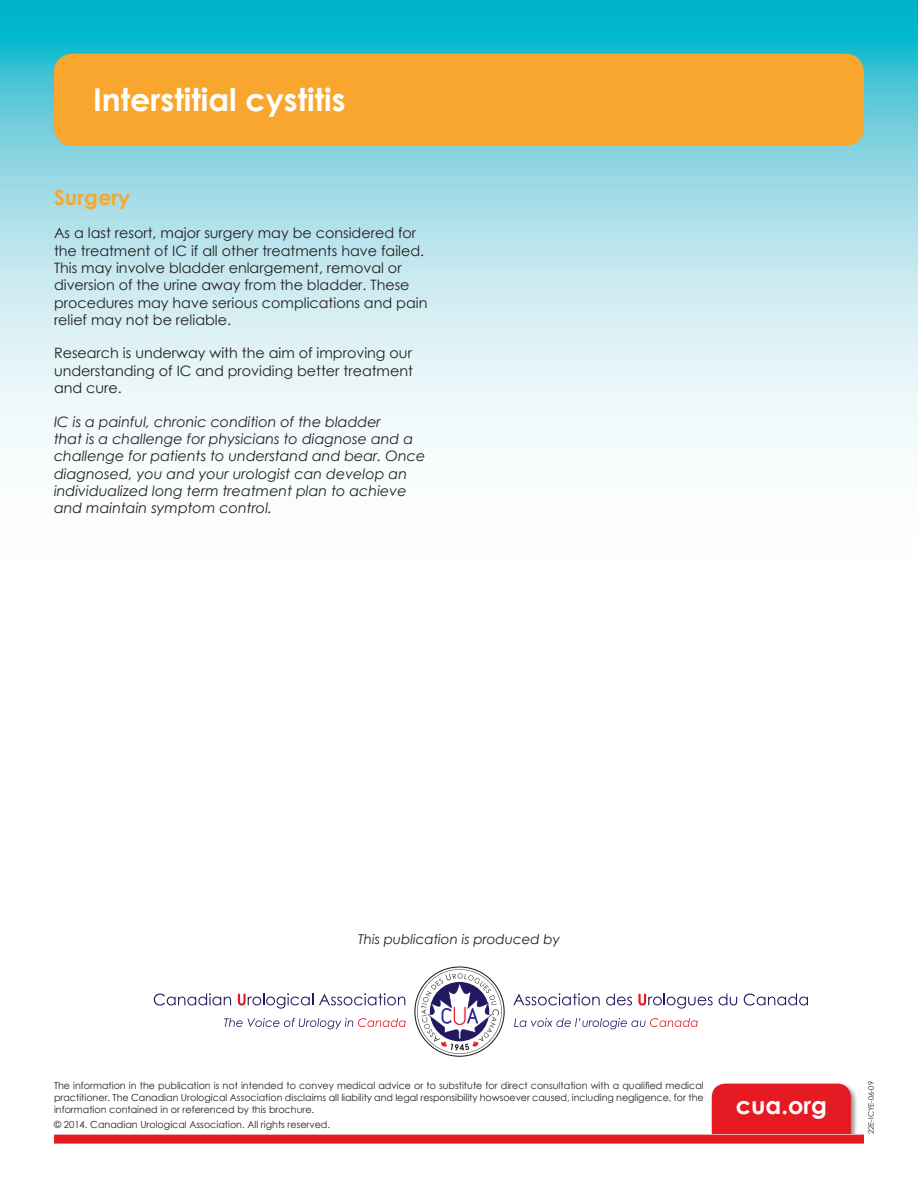
<style>
.page{position:relative;width:918px;height:1188px;background:#fff}
.page>*{position:absolute;margin:0;border:0;box-sizing:border-box;transform-origin:0 0}
.t1{font:700 31.5px "Century Gothic";color:#fff}
.t2{font:700 24px "Century Gothic";color:#fff}
.t3{font:700 21px "Century Gothic";color:#f9a62e}
.t4{font:14.4px/17.4px "Century Gothic";color:#231f20}
.t5{font:italic 14.4px/17.4px "Century Gothic";color:#231f20}
.t6{font:italic 13.5px "Century Gothic";color:#231f20}
.t7{font:9.75px/11.7px "Century Gothic";color:#231f20;text-align:justify}
.t8{font:7.5px "Century Gothic";color:#231f20}
</style>
<div class="page">
<svg style="left:0;top:0;width:918px;height:448px;background:#a9e1ea"></svg>
<div style="left:54px;top:54px;width:810px;height:92px;background:#f9a62e;border-radius:19px"></div>
<div style="left:710px;top:1082px;width:148px;height:94px;background:#231f20;opacity:.5"></div>
<div style="left:712px;top:1084px;width:139px;height:85px;background:#e51a23;border-radius:14px"></div>
<div style="left:0;top:1135px;width:918px;height:53px;background:#fff"></div>
<div style="left:54px;top:1135px;width:810px;height:9px;background:#e51a23"></div>
<svg style="left:154px;top:993px;width:77px;height:13px"></svg>
<svg style="left:238px;top:993px;width:75px;height:16px"></svg>
<svg style="left:319px;top:993px;width:86px;height:12px"></svg>
<svg style="left:224px;top:1018px;width:182px;height:11px"></svg>
<svg style="left:513px;top:993px;width:87px;height:12px"></svg>
<svg style="left:606px;top:994px;width:26px;height:11px"></svg>
<svg style="left:638px;top:994px;width:75px;height:15px"></svg>
<svg style="left:719px;top:994px;width:18px;height:11px"></svg>
<svg style="left:744px;top:994px;width:64px;height:12px"></svg>
<svg style="left:514px;top:1018px;width:184px;height:11px"></svg>
<svg style="left:414px;top:966px;width:91px;height:91px"></svg>
<p class="t1" style="left:93px;top:80px;width:254px">Interstitial cystitis</p>
<p class="t3" style="left:54px;top:184px;width:78px">Surgery</p>
<p class="t4" style="left:54px;top:224px;width:375px">As a last resort, major surgery may be considered for the treatment of IC if all other treatments have failed.<br>This may involve bladder enlargement, removal or diversion of the urine away from the bladder. These procedures may have serious complications and pain relief may not be reliable.</p>
<p class="t4" style="left:54px;top:344px;width:360px;text-align:justify">Research is underway with the aim of improving our understanding of IC and providing better treatment and cure.</p>
<p class="t5" style="left:54px;top:412px;width:373px">IC is a painful, chronic condition of the bladder<br>that is a challenge for physicians to diagnose and a challenge for patients to understand and bear. Once diagnosed, you and your urologist can develop an individualized long term treatment plan to achieve and maintain symptom control.</p>
<p class="t6" style="left:358px;top:931px;width:203px">This publication is produced by</p>
<p class="t7" style="left:54px;top:1080px;width:651px">The information in the publication is not intended to convey medical advice or to substitute for direct consultation with a qualified medical practitioner. The Canadian Urological Association disclaims all liability and legal responsibility howsoever caused, including negligence, for the information contained in or referenced by this brochure.</p>
<p class="t7" style="left:54px;top:1118px;width:278px">© 2014. Canadian Urological Association. All rights reserved.</p>
<p class="t2" style="left:736px;top:1090px;width:93px">cua.org</p>
<p class="t8" style="left:866px;top:1134px;width:54px;rotate:-90deg">22E-ICYE-06-09</p>
</div>
